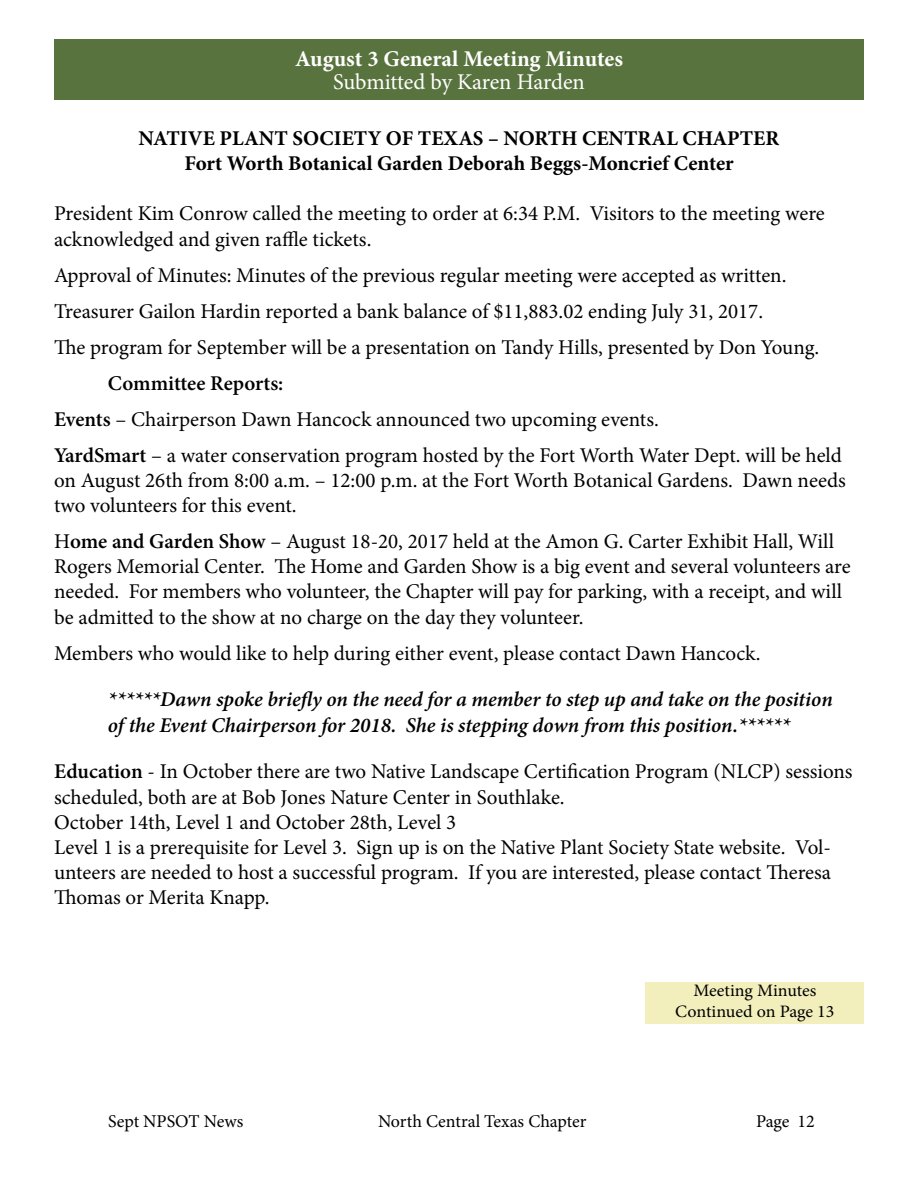
<style>
.page{position:relative;width:918px;height:1188px;background:#fff}
.page>*{position:absolute;margin:0;border:0;box-sizing:border-box;transform-origin:0 0}
.t1{font:700 22.5px "Minion Pro";color:#fff}
.t2{font:22.5px "Minion Pro";letter-spacing:-.015em;color:#fff}
.t3{font:21px/25.2px "Minion Pro";color:#000}
.t4{font:italic 600 21px/25.2px "Minion Pro";letter-spacing:-.005em;color:#000}
.t5{font:700 21px/25.2px "Minion Pro";color:#000;text-align:center}
.t6{font:18px "Minion Pro";color:#000}
.t7{font:17.4px/21.6px "Minion Pro";letter-spacing:-.005em;color:#000;text-align:center}
.s1{font-weight:600}
</style>
<div class="page">
<div style="left:54px;top:39px;width:810px;height:60px;background:#59733f"></div>
<div style="left:646px;top:983px;width:218px;height:41px;background:#f2efbd"></div>
<p class="t1" style="left:295px;top:43px;width:329px">August 3 General Meeting Minutes</p>
<p class="t2" style="left:333px;top:67px;width:253px">Submitted by Karen Harden</p>
<p class="t5" style="left:139px;top:125px;width:642px">NATIVE PLANT SOCIETY OF TEXAS – NORTH CENTRAL CHAPTER<br>Fort Worth Botanical Garden Deborah Beggs-Moncrief Center</p>
<p class="t3" style="left:54px;top:201px;width:772px">President Kim Conrow called the meeting to order at 6:34 P.M. Visitors to the meeting were acknowledged and given raffle tickets.</p>
<p class="t3" style="left:54px;top:257px;width:767px;line-height:36px">Approval of Minutes: Minutes of the previous regular meeting were accepted as written.<br>Treasurer Gailon Hardin reported a bank balance of $11,883.02 ending July 31, 2017.<br>The program for September will be a presentation on Tandy Hills, presented by Don Young.</p>
<p class="t3" style="left:54px;top:365px;width:789px;line-height:36px;text-indent:54px"><span class="s1">Committee Reports:<br>Events</span> – Chairperson Dawn Hancock announced two upcoming events.<br><span class="s1">YardSmart</span> – a water conservation program hosted by the Fort Worth Water Dept. will be held</p>
<p class="t3" style="left:54px;top:468px;width:793px">on August 26th from 8:00 a.m. – 12:00 p.m. at the Fort Worth Botanical Gardens. Dawn needs two volunteers for this event.</p>
<p class="t3" style="left:54px;top:529px;width:798px">H<span class="s1">ome and Garden Show</span> – August 18-20, 2017 held at the Amon G. Carter Exhibit Hall, Will Rogers Memorial Center. The Home and Garden Show is a big event and several volunteers are needed. For members who volunteer, the Chapter will pay for parking, with a receipt, and will be admitted to the show at no charge on the day they volunteer.</p>
<p class="t3" style="left:54px;top:640px;width:708px">Members who would like to help during either event, please contact Dawn Hancock.</p>
<p class="t4" style="left:108px;top:687px;width:726px">******Dawn spoke briefly on the need for a member to step up and take on the position of the Event Chairperson for 2018. She is stepping down from this position.******</p>
<p class="t3" style="left:54px;top:759px;width:800px"><span class="s1">Education</span> - In October there are two Native Landscape Certification Program (NLCP) sessions scheduled, both are at Bob Jones Nature Center in Southlake.<br>October 14th, Level 1 and October 28th, Level 3<br>Level 1 is a prerequisite for Level 3. Sign up is on the Native Plant Society State website. Vol&shy;unteers are needed to host a successful program. If you are interested, please contact Theresa Thomas or Merita Knapp.</p>
<p class="t7" style="left:675px;top:980px;width:161px">Meeting Minutes<br>Continued on Page 13</p>
<p class="t6" style="left:108px;top:1109px;width:137px">Sept NPSOT News</p>
<p class="t6" style="left:378px;top:1109px;width:210px">North Central Texas Chapter</p>
<p class="t6" style="left:756px;top:1109px;width:60px">Page 12</p>
</div>
